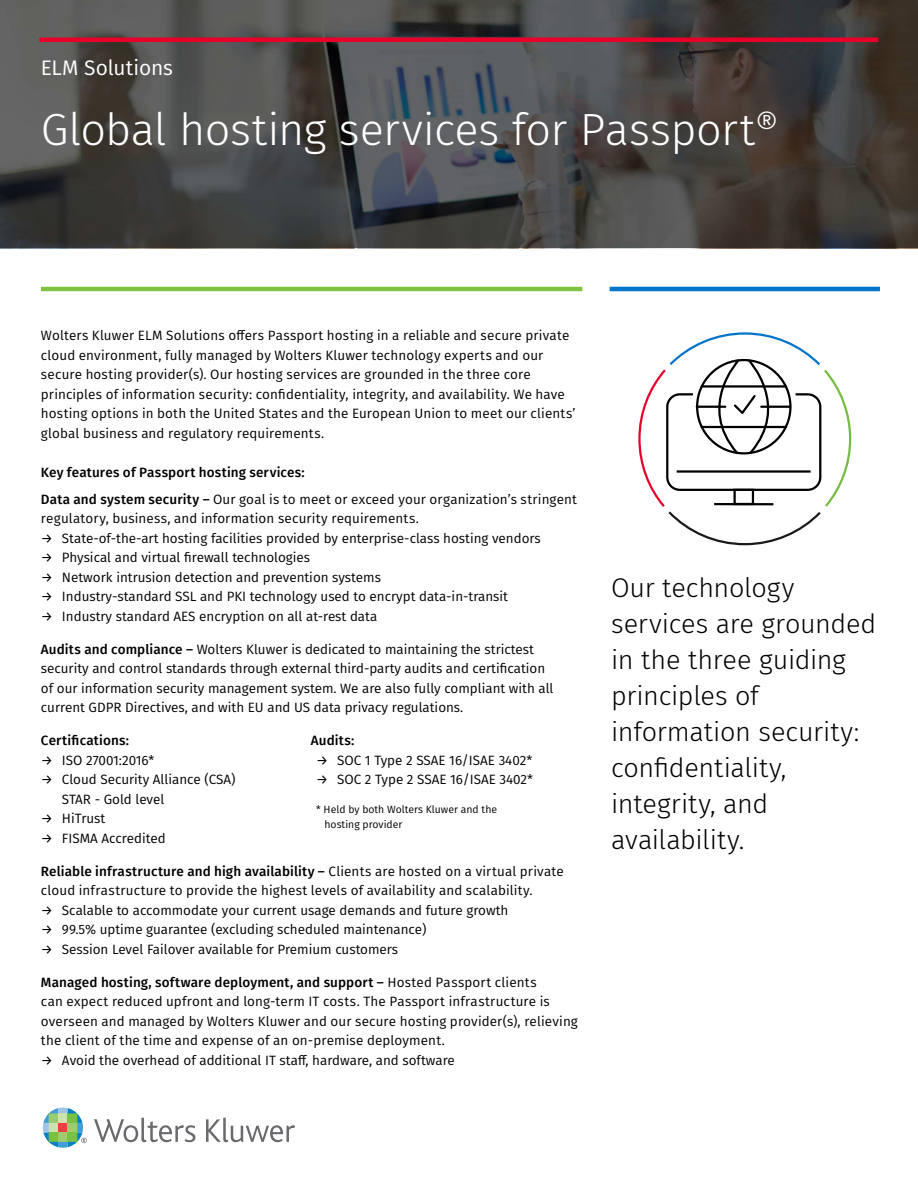
<style>
.page{position:relative;width:918px;height:1188px;background:#fff}
.page>*{position:absolute;margin:0;border:0;box-sizing:border-box;transform-origin:0 0}
.t1{font:300 45px "Fira Sans";letter-spacing:-.01em;color:#fff}
.t2{font:300 27px/36px "Fira Sans";letter-spacing:-.01em;color:#000}
.t3{font:21px "Fira Sans";letter-spacing:-.005em;color:#fff}
.t4{font:13.5px/19.5px "Fira Sans";color:#000}
.t5{font:500 13.5px/26.2px "Fira Sans";letter-spacing:.01em;color:#000}
.t6{font:10.5px/15px "Fira Sans";color:#000}
.s1{font-size:37.5px}
.s2{font-weight:400}
.s3{font-style:inherit}
.s4{font-weight:500}
</style>
<div class="page">
<svg style="left:94px;top:1118px;width:101px;height:24px"></svg>
<svg style="left:206px;top:1118px;width:89px;height:24px"></svg>
<svg style="left:43px;top:1108px;width:44px;height:40px"></svg>
<svg style="left:0;top:0;width:918px;height:248px;background:#474645"></svg>
<hr style="left:610px;top:287px;width:270px;height:4px;background:#0074c8">
<hr style="left:41px;top:287px;width:541px;height:4px;background:#80c342">
<hr style="left:39px;top:38px;width:839px;height:4px;background:#e8002a">
<svg style="left:638px;top:332px;width:214px;height:214px"></svg>
<hr style="left:697px;top:406px;width:28px;height:2px;background:#000">
<hr style="left:702px;top:426px;width:84px;height:2px;background:#000">
<hr style="left:702px;top:385px;width:84px;height:3px;background:#000">
<hr style="left:761px;top:406px;width:29px;height:2px;background:#000">
<div style="left:666px;top:393px;width:155px;height:98px;border:2px solid #000;border-radius:13px"></div>
<h3 class="t3" style="left:41px;top:52px;width:134px">ELM Solutions</h3>
<h1 class="t1" style="left:41px;top:97px;width:739px">Global hosting services for Passport<span class="s1">®</span></h1>
<p class="t4" style="left:41px;top:325px;width:536px">Wolters Kluwer ELM Solutions offers Passport hosting in a reliable and secure private cloud environment, fully managed by Wolters Kluwer technology experts and our secure hosting provider(s). Our hosting services are grounded in the three core principles of information security: confidentiality, integrity, and availability. We have hosting options in both the United States and the European Union to meet our clients’ global business and regulatory requirements.</p>
<p class="t5" style="left:41px;top:459px;width:538px">Key features of Passport hosting services:<br>Data and system security – <span class="s2">Our goal is to meet or exceed your organization’s stringent</span></p>
<p class="t4" style="left:41px;top:508px;width:379px">regulatory, business, and information security requirements.</p>
<p class="t4" style="left:41px;top:528px;width:501px"><span class="s3">→</span> State-of-the-art hosting facilities provided by enterprise-class hosting vendors</p>
<p class="t4" style="left:41px;top:547px;width:271px"><span class="s3">→</span> Physical and virtual firewall technologies</p>
<p class="t4" style="left:41px;top:567px;width:341px"><span class="s3">→</span> Network intrusion detection and prevention systems</p>
<p class="t4" style="left:41px;top:586px;width:469px"><span class="s3">→</span> Industry-standard SSL and PKI technology used to encrypt data-in-transit</p>
<p class="t4" style="left:41px;top:606px;width:338px"><span class="s3">→</span> Industry standard AES encryption on all at-rest data</p>
<p class="t4" style="left:41px;top:639px;width:514px"><span class="s4">Audits and compliance –</span> Wolters Kluwer is dedicated to maintaining the strictest security and control standards through external third-party audits and certification of our information security management system. We are also fully compliant with all current GDPR Directives, and with EU and US data privacy regulations.</p>
<p class="t5" style="left:41px;top:727px;width:90px">Certifications:</p>
<p class="t5" style="left:311px;top:727px;width:45px">Audits:</p>
<p class="t4" style="left:41px;top:750px;width:115px"><span class="s3">→</span> ISO 27001:2016*</p>
<p class="t4" style="left:62px;top:769px;width:175px;text-indent:-21px"><span class="s3">→</span> Cloud Security Alliance (CSA)<br>STAR - Gold level</p>
<p class="t4" style="left:41px;top:808px;width:66px"><span class="s3">→</span> HiTrust</p>
<p class="t4" style="left:41px;top:828px;width:126px"><span class="s3">→</span> FISMA Accredited</p>
<p class="t4" style="left:316px;top:750px;width:218px"><span class="s3">→</span> SOC 1 Type 2 SSAE 16/ISAE 3402*</p>
<p class="t4" style="left:316px;top:769px;width:219px"><span class="s3">→</span> SOC 2 Type 2 SSAE 16/ISAE 3402*</p>
<p class="t6" style="left:325px;top:801px;width:174px;text-indent:-8px">* Held by both Wolters Kluwer and the hosting provider</p>
<p class="t4" style="left:41px;top:861px;width:524px"><span class="s4">Reliable infrastructure and high availability –</span> Clients are hosted on a virtual private cloud infrastructure to provide the highest levels of availability and scalability.</p>
<p class="t4" style="left:41px;top:900px;width:469px"><span class="s3">→</span> Scalable to accommodate your current usage demands and future growth</p>
<p class="t4" style="left:41px;top:919px;width:387px"><span class="s3">→</span> 99.5% uptime guarantee (excluding scheduled maintenance)</p>
<p class="t4" style="left:41px;top:939px;width:359px"><span class="s3">→</span> Session Level Failover available for Premium customers</p>
<p class="t4" style="left:41px;top:972px;width:538px"><span class="s4">Managed hosting, software deployment, and support –</span> Hosted Passport clients<br>can expect reduced upfront and long-term IT costs. The Passport infrastructure is overseen and managed by Wolters Kluwer and our secure hosting provider(s), relieving the client of the time and expense of an on-premise deployment.</p>
<p class="t4" style="left:41px;top:1050px;width:415px"><span class="s3">→</span> Avoid the overhead of additional IT staff, hardware, and software</p>
<h2 class="t2" style="left:611px;top:570px;width:267px">Our technology services are grounded in the three guiding principles of information security: confidentiality, integrity, and availability.</h2>
</div>
